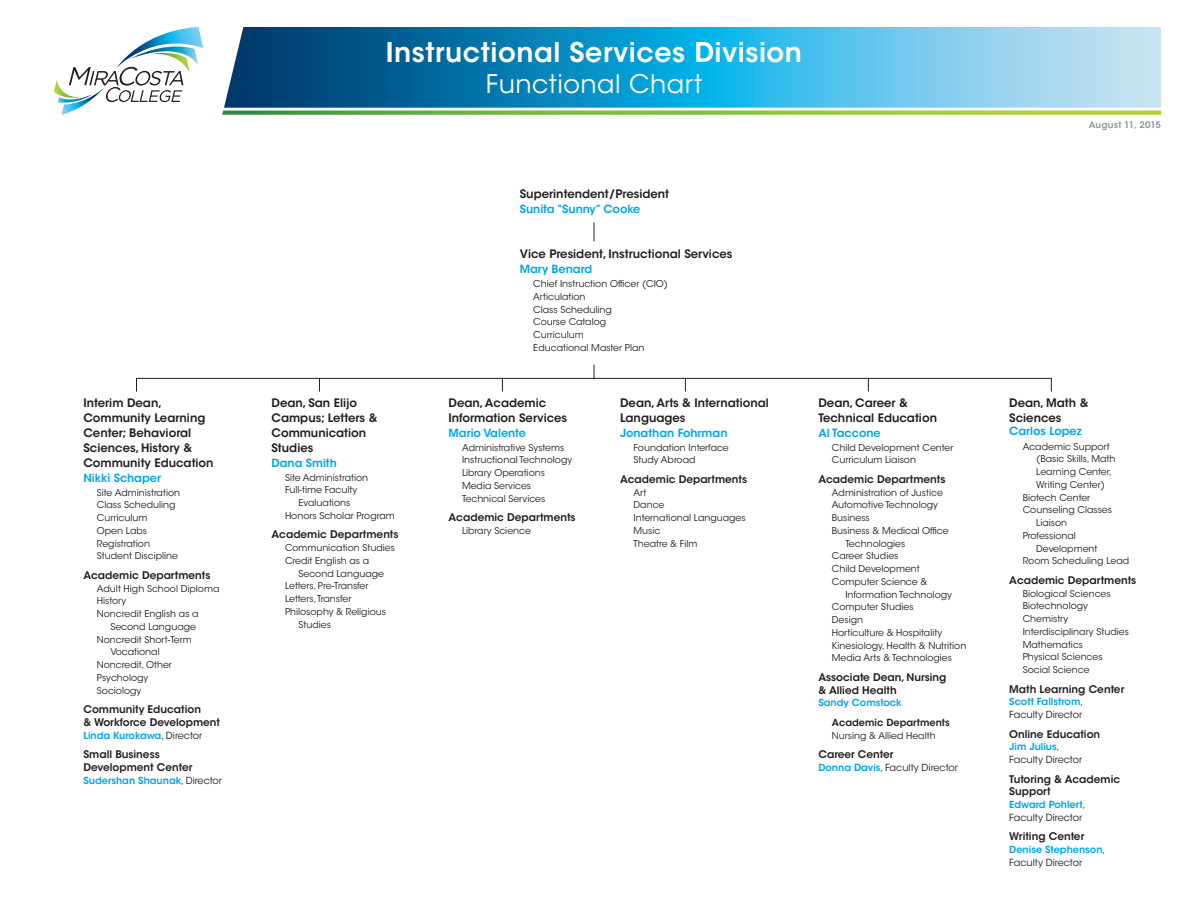
<style>
.page{position:relative;width:1188px;height:918px;background:#fff}
.page>*{position:absolute;margin:0;border:0;box-sizing:border-box;transform-origin:0 0}
.Headline_1{font:600 27px "ITC Avant Garde Std";letter-spacing:.02em;color:#fff}
.Headline_2{font:25.5px "ITC Avant Garde Std";letter-spacing:.02em;color:#fff}
.Subhead_2{font:600 11.7px/15px "ITC Avant Garde Std";color:#231f20}
.Name_Large{font:600 11.25px "ITC Avant Garde Std";color:#00a5e3}
.Subhead_2-2{font:600 11.25px "ITC Avant Garde Std";color:#00a5e3}
.Dept_Bold{font:600 10.5px/12.8px "ITC Avant Garde Std";color:#231f20}
.Name_Small{font:9.75px/12.8px "ITC Avant Garde Std";color:#231f20}
.Name_Small-2{font:600 9.75px/12.8px "ITC Avant Garde Std";color:#00a5e3}
.Dept_Bold_2{font:600 9.75px "ITC Avant Garde Std";color:#231f20}
.Indent_1{font:9.3px/12.8px "ITC Avant Garde Std";color:#231f20}
.Body{font:600 9px "ITC Avant Garde Std";letter-spacing:.025em;color:#939598}
.s1{font-weight:400;color:#231f20}
.s2{font-weight:600;color:#00a5e3}
</style>
<div class="page">
<svg style="left:224px;top:27px;width:937px;height:81px;background:#3d9fca"></svg>
<svg style="left:222px;top:111px;width:939px;height:4px;background:#87c049"></svg>
<svg style="left:594px;top:222px;width:1px;height:19px"></svg>
<svg style="left:594px;top:364px;width:1px;height:14px"></svg>
<hr style="left:136px;top:378px;width:915px;height:1px;background:#231f20">
<svg style="left:136px;top:379px;width:1px;height:13px"></svg>
<svg style="left:319px;top:379px;width:1px;height:13px"></svg>
<svg style="left:685px;top:379px;width:1px;height:13px"></svg>
<svg style="left:502px;top:379px;width:1px;height:13px"></svg>
<svg style="left:868px;top:379px;width:1px;height:13px"></svg>
<svg style="left:1051px;top:378px;width:1px;height:14px"></svg>
<svg style="left:54px;top:27px;width:149px;height:88px"></svg>
<p class="Subhead_2" style="left:83px;top:395px;width:132px">Interim Dean,<br>Community Learning<br>Center; Behavioral<br>Sciences, History &amp;<br>Community Education</p>
<p class="Name_Large" style="left:83px;top:471px;width:79px">Nikki Schaper</p>
<p class="Indent_1" style="left:97px;top:486px;width:85px">Site Administration</p>
<p class="Indent_1" style="left:97px;top:499px;width:80px">Class Scheduling</p>
<p class="Indent_1" style="left:97px;top:511px;width:52px">Curriculum</p>
<p class="Indent_1" style="left:97px;top:524px;width:52px">Open Labs</p>
<p class="Indent_1" style="left:97px;top:537px;width:55px">Registration</p>
<p class="Indent_1" style="left:97px;top:550px;width:83px">Student Discipline</p>
<p class="Dept_Bold" style="left:83px;top:569px;width:129px">Academic Departments</p>
<p class="Indent_1" style="left:97px;top:582px;width:124px">Adult High School Diploma</p>
<p class="Indent_1" style="left:97px;top:595px;width:31px">History</p>
<p class="Indent_1" style="left:97px;top:607px;width:103px;text-align:right">Noncredit English as a<br>Second Language</p>
<p class="Indent_1" style="left:110px;top:633px;width:83px;text-indent:-14px">Noncredit Short-Term<br>Vocational</p>
<p class="Indent_1" style="left:97px;top:658px;width:77px">Noncredit, Other</p>
<p class="Indent_1" style="left:97px;top:671px;width:53px">Psychology</p>
<p class="Indent_1" style="left:97px;top:684px;width:46px">Sociology</p>
<p class="Dept_Bold" style="left:83px;top:703px;width:138px">Community Education<br>&amp; Workforce Development</p>
<p class="Name_Small-2" style="left:83px;top:729px;width:120px">Linda Kurokawa<span class="s1">, Director</span></p>
<p class="Dept_Bold" style="left:83px;top:748px;width:111px">Small Business<br>Development Center</p>
<p class="Name_Small-2" style="left:83px;top:774px;width:140px">Sudershan Shaunak<span class="s1">, Director</span></p>
<p class="Headline_1" style="left:386px;top:35px;width:418px">Instructional Services Division</p>
<p class="Headline_2" style="left:486px;top:68px;width:218px">Functional Chart</p>
<p class="Subhead_2" style="left:272px;top:395px;width:107px">Dean, San Elijo<br>Campus; Letters &amp;<br>Communication<br>Studies</p>
<p class="Name_Large" style="left:272px;top:456px;width:67px">Dana Smith</p>
<p class="Indent_1" style="left:285px;top:471px;width:85px">Site Administration</p>
<p class="Indent_1" style="left:298px;top:484px;width:60px;text-indent:-14px">Full-time Faculty<br>Evaluations</p>
<p class="Indent_1" style="left:285px;top:509px;width:111px">Honors Scholar Program</p>
<p class="Dept_Bold" style="left:272px;top:528px;width:129px">Academic Departments</p>
<p class="Indent_1" style="left:285px;top:541px;width:111px">Communication Studies</p>
<p class="Indent_1" style="left:298px;top:554px;width:87px;text-indent:-14px">Credit English as a<br>Second Language</p>
<p class="Indent_1" style="left:285px;top:580px;width:85px">Letters, Pre-Transfer</p>
<p class="Indent_1" style="left:285px;top:592px;width:68px">Letters, Transfer</p>
<p class="Indent_1" style="left:298px;top:605px;width:89px;text-indent:-14px">Philosophy &amp; Religious<br>Studies</p>
<p class="Subhead_2" style="left:520px;top:186px;width:151px">Superintendent/President</p>
<p class="Name_Large" style="left:520px;top:201px;width:122px">Sunita “Sunny” Cooke</p>
<p class="Subhead_2" style="left:520px;top:247px;width:214px">Vice President, Instructional Services</p>
<p class="Name_Large" style="left:520px;top:262px;width:74px">Mary Benard</p>
<p class="Indent_1" style="left:533px;top:277px;width:136px">Chief Instruction Officer (CIO)</p>
<p class="Indent_1" style="left:533px;top:290px;width:54px">Articulation</p>
<p class="Indent_1" style="left:533px;top:303px;width:80px">Class Scheduling</p>
<p class="Indent_1" style="left:533px;top:316px;width:74px">Course Catalog</p>
<p class="Indent_1" style="left:533px;top:328px;width:52px">Curriculum</p>
<p class="Indent_1" style="left:533px;top:341px;width:113px">Educational Master Plan</p>
<p class="Subhead_2" style="left:449px;top:395px;width:120px">Dean, Academic<br>Information Services</p>
<p class="Name_Large" style="left:449px;top:426px;width:79px">Mario Valente</p>
<p class="Indent_1" style="left:462px;top:441px;width:104px">Administrative Systems</p>
<p class="Indent_1" style="left:462px;top:454px;width:112px">Instructional Technology</p>
<p class="Indent_1" style="left:462px;top:466px;width:84px">Library Operations</p>
<p class="Indent_1" style="left:462px;top:479px;width:71px">Media Services</p>
<p class="Indent_1" style="left:462px;top:492px;width:85px">Technical Services</p>
<p class="Dept_Bold" style="left:449px;top:511px;width:129px">Academic Departments</p>
<p class="Indent_1" style="left:462px;top:524px;width:70px">Library Science</p>
<p class="Subhead_2" style="left:620px;top:395px;width:150px">Dean, Arts &amp; International<br>Languages</p>
<p class="Name_Large" style="left:620px;top:426px;width:109px">Jonathan Fohrman</p>
<p class="Indent_1" style="left:634px;top:441px;width:97px">Foundation Interface</p>
<p class="Indent_1" style="left:634px;top:454px;width:63px">Study Abroad</p>
<p class="Dept_Bold" style="left:620px;top:473px;width:129px">Academic Departments</p>
<p class="Indent_1" style="left:634px;top:486px;width:14px">Art</p>
<p class="Indent_1" style="left:634px;top:499px;width:32px">Dance</p>
<p class="Indent_1" style="left:634px;top:511px;width:114px">International Languages</p>
<p class="Indent_1" style="left:634px;top:524px;width:28px">Music</p>
<p class="Indent_1" style="left:634px;top:537px;width:65px">Theatre &amp; Film</p>
<p class="Subhead_2" style="left:818px;top:395px;width:120px">Dean, Career &amp;<br>Technical Education</p>
<p class="Name_Large" style="left:818px;top:426px;width:64px">Al Taccone</p>
<p class="Indent_1" style="left:832px;top:441px;width:123px">Child Development Center</p>
<p class="Indent_1" style="left:832px;top:454px;width:86px">Curriculum Liaison</p>
<p class="Dept_Bold" style="left:818px;top:473px;width:129px">Academic Departments</p>
<p class="Indent_1" style="left:832px;top:486px;width:113px">Administration of Justice</p>
<p class="Indent_1" style="left:832px;top:499px;width:108px">Automotive Technology</p>
<p class="Indent_1" style="left:832px;top:511px;width:39px">Business</p>
<p class="Indent_1" style="left:845px;top:524px;width:105px;text-indent:-14px">Business &amp; Medical Office<br>Technologies</p>
<p class="Indent_1" style="left:832px;top:550px;width:68px">Career Studies</p>
<p class="Indent_1" style="left:832px;top:562px;width:89px">Child Development</p>
<p class="Indent_1" style="left:845px;top:575px;width:108px;text-indent:-14px">Computer Science &amp;<br>Information Technology</p>
<p class="Indent_1" style="left:832px;top:601px;width:83px">Computer Studies</p>
<p class="Indent_1" style="left:832px;top:613px;width:33px">Design</p>
<p class="Indent_1" style="left:832px;top:626px;width:112px">Horticulture &amp; Hospitality</p>
<p class="Indent_1" style="left:832px;top:639px;width:136px">Kinesiology, Health &amp; Nutrition</p>
<p class="Indent_1" style="left:832px;top:652px;width:122px">Media Arts &amp; Technologies</p>
<p class="Dept_Bold" style="left:818px;top:671px;width:129px">Associate Dean, Nursing &amp; Allied Health</p>
<p class="Name_Small-2" style="left:818px;top:696px;width:85px">Sandy Comstock</p>
<p class="Dept_Bold_2" style="left:832px;top:716px;width:120px">Academic Departments</p>
<p class="Indent_1" style="left:832px;top:729px;width:105px">Nursing &amp; Allied Health</p>
<p class="Dept_Bold" style="left:818px;top:748px;width:77px">Career Center</p>
<p class="Name_Small" style="left:818px;top:761px;width:141px"><span class="s2">Donna Davis</span>, Faculty Director</p>
<p class="Body" style="left:1089px;top:119px;width:74px">August 11, 2015</p>
<p class="Subhead_2" style="left:1009px;top:395px;width:81px">Dean, Math &amp;<br>Sciences</p>
<p class="Subhead_2-2" style="left:1009px;top:423px;width:74px">Carlos Lopez</p>
<p class="Indent_1" style="left:1036px;top:440px;width:81px;text-indent:-14px">Academic Support (Basic Skills, Math<br>Learning Center,<br>Writing Center)</p>
<p class="Indent_1" style="left:1023px;top:491px;width:69px">Biotech Center</p>
<p class="Indent_1" style="left:1036px;top:504px;width:77px;text-indent:-14px">Counseling Classes<br>Liaison</p>
<p class="Indent_1" style="left:1036px;top:529px;width:63px;text-indent:-14px">Professional<br>Development</p>
<p class="Indent_1" style="left:1023px;top:555px;width:108px">Room Scheduling Lead</p>
<p class="Dept_Bold" style="left:1009px;top:574px;width:129px">Academic Departments</p>
<p class="Indent_1" style="left:1023px;top:587px;width:89px">Biological Sciences</p>
<p class="Indent_1" style="left:1023px;top:600px;width:67px">Biotechnology</p>
<p class="Indent_1" style="left:1023px;top:612px;width:47px">Chemistry</p>
<p class="Indent_1" style="left:1023px;top:625px;width:108px">Interdisciplinary Studies</p>
<p class="Indent_1" style="left:1023px;top:638px;width:62px">Mathematics</p>
<p class="Indent_1" style="left:1023px;top:651px;width:81px">Physical Sciences</p>
<p class="Indent_1" style="left:1023px;top:663px;width:68px">Social Science</p>
<p class="Dept_Bold" style="left:1009px;top:682px;width:117px">Math Learning Center</p>
<p class="Name_Small" style="left:1009px;top:695px;width:75px"><span class="s2">Scott Fallstrom</span>,<br>Faculty Director</p>
<p class="Dept_Bold" style="left:1009px;top:727px;width:93px">Online Education</p>
<p class="Name_Small" style="left:1009px;top:740px;width:74px"><span class="s2">Jim Julius</span>,<br>Faculty Director</p>
<p class="Dept_Bold" style="left:1009px;top:772px;width:112px">Tutoring &amp; Academic<br>Support</p>
<p class="Name_Small" style="left:1009px;top:798px;width:78px"><span class="s2">Edward Pohlert</span>,<br>Faculty Director</p>
<p class="Dept_Bold" style="left:1009px;top:830px;width:77px">Writing Center</p>
<p class="Name_Small-2" style="left:1009px;top:843px;width:98px">Denise Stephenson<span class="s1">,<br>Faculty Director</span></p>
</div>
